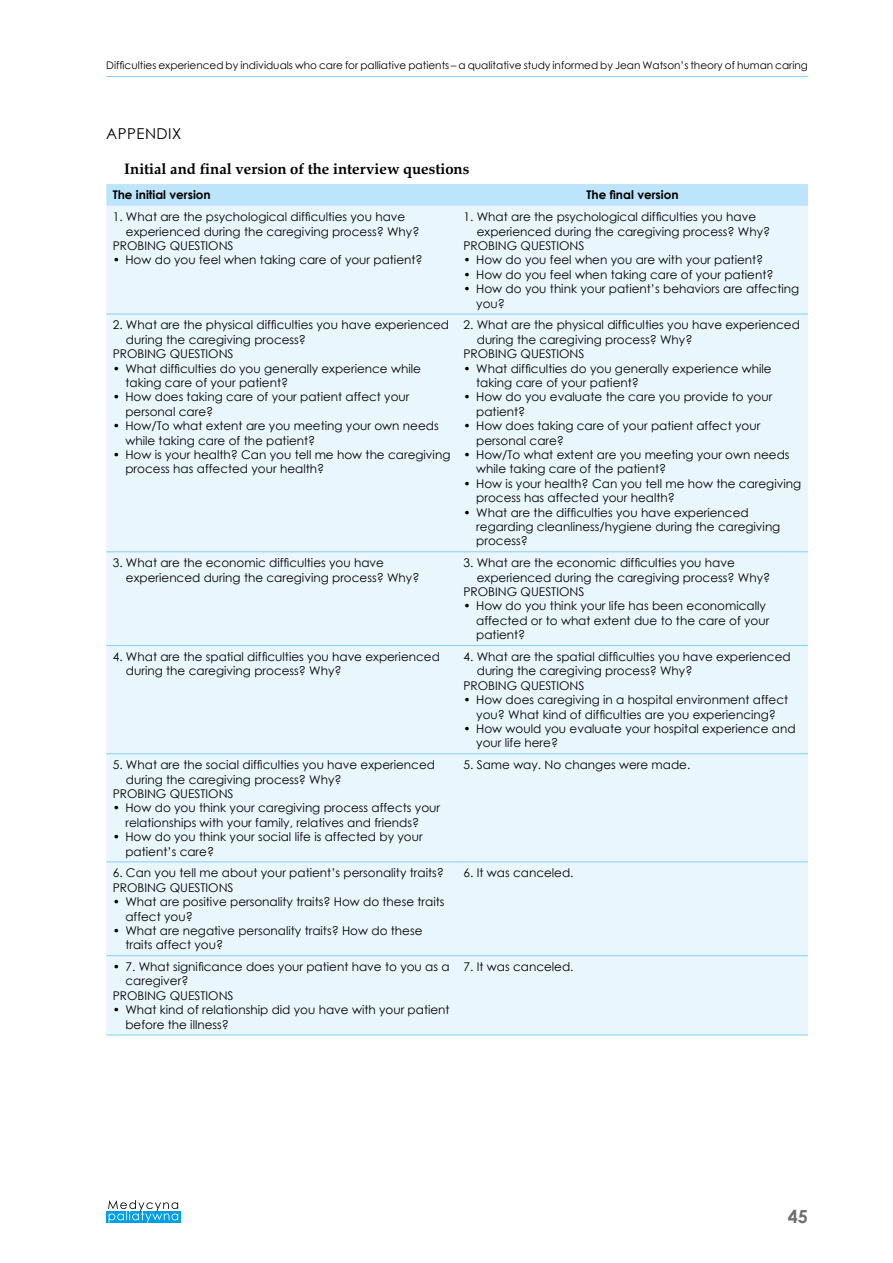
<style>
.page{position:relative;width:893px;height:1263px;background:#fff}
.page>*{position:absolute;margin:0;border:0;box-sizing:border-box;transform-origin:0 0}
.t1{font:700 18px "Century Gothic";color:#706f6f}
.t2{font:700 15px "Zapf Calligr PL";color:#000}
.t3{font:15px "Century Gothic";letter-spacing:.03em;color:#000}
.t4{font:12px/14.4px "Century Gothic";color:#000}
.t5{font:700 12px "Century Gothic";color:#000}
.t6{font:10.5px "Century Gothic";color:#000}
</style>
<div class="page">
<hr style="left:106px;top:76px;width:702px;height:1px;background:#83d0f5">
<svg style="left:106px;top:1211px;width:75px;height:11px"></svg>
<svg style="left:108px;top:1200px;width:70px;height:22px"></svg>
<div style="left:106px;top:184px;width:702px;height:22px;background:#bce4fa"></div>
<div style="left:106px;top:206px;width:702px;height:829px;background:#eaf6fe"></div>
<hr style="left:106px;top:314px;width:351px;height:1px;background:#83d0f5">
<hr style="left:457px;top:314px;width:351px;height:1px;background:#83d0f5">
<hr style="left:106px;top:551px;width:351px;height:1px;background:#83d0f5">
<hr style="left:457px;top:551px;width:351px;height:1px;background:#83d0f5">
<hr style="left:106px;top:645px;width:351px;height:1px;background:#83d0f5">
<hr style="left:457px;top:645px;width:351px;height:1px;background:#83d0f5">
<hr style="left:106px;top:753px;width:351px;height:1px;background:#83d0f5">
<hr style="left:457px;top:753px;width:351px;height:1px;background:#83d0f5">
<hr style="left:106px;top:861px;width:351px;height:1px;background:#83d0f5">
<hr style="left:457px;top:861px;width:351px;height:1px;background:#83d0f5">
<hr style="left:106px;top:955px;width:351px;height:1px;background:#83d0f5">
<hr style="left:457px;top:955px;width:351px;height:1px;background:#83d0f5">
<hr style="left:106px;top:1035px;width:351px;height:1px;background:#83d0f5">
<hr style="left:457px;top:1035px;width:351px;height:1px;background:#83d0f5">
<p class="t6" style="left:106px;top:58px;width:703px">Difficulties experienced by individuals who care for palliative patients – a qualitative study informed by Jean Watson’s theory of human caring</p>
<p class="t3" style="left:106px;top:123px;width:76px">APPENDIX</p>
<p class="t2" style="left:124px;top:159px;width:347px">Initial and final version of the interview questions</p>
<p class="t5" style="left:113px;top:186px;width:100px">The initial version</p>
<p class="t5" style="left:586px;top:186px;width:94px">The final version</p>
<p class="t4" style="left:113px;top:209px;width:294px">1. What are the psychological difficulties you have</p>
<p class="t4" style="left:126px;top:224px;width:295px">experienced during the caregiving process? Why?</p>
<p class="t4" style="left:113px;top:238px;width:122px">PROBING QUESTIONS</p>
<p class="t4" style="left:113px;top:253px;width:311px">• How do you feel when taking care of your patient?</p>
<p class="t4" style="left:463px;top:209px;width:294px">1. What are the psychological difficulties you have</p>
<p class="t4" style="left:477px;top:224px;width:295px">experienced during the caregiving process? Why?</p>
<p class="t4" style="left:463px;top:238px;width:122px">PROBING QUESTIONS</p>
<p class="t4" style="left:463px;top:253px;width:301px">• How do you feel when you are with your patient?</p>
<p class="t4" style="left:463px;top:267px;width:311px">• How do you feel when taking care of your patient?</p>
<p class="t4" style="left:476px;top:281px;width:324px;text-indent:-13px">• How do you think your patient’s behaviors are affecting you?</p>
<p class="t4" style="left:113px;top:318px;width:338px">2. What are the physical difficulties you have experienced</p>
<p class="t4" style="left:126px;top:332px;width:181px">during the caregiving process?</p>
<p class="t4" style="left:113px;top:346px;width:122px">PROBING QUESTIONS</p>
<p class="t4" style="left:125px;top:361px;width:297px;text-indent:-13px">• What difficulties do you generally experience while taking care of your patient?</p>
<p class="t4" style="left:125px;top:390px;width:286px;text-indent:-13px">• How does taking care of your patient affect your personal care?</p>
<p class="t4" style="left:125px;top:418px;width:315px;text-indent:-13px">• How/To what extent are you meeting your own needs while taking care of the patient?</p>
<p class="t4" style="left:125px;top:447px;width:326px;text-indent:-13px">• How is your health? Can you tell me how the caregiving process has affected your health?</p>
<p class="t4" style="left:463px;top:318px;width:338px">2. What are the physical difficulties you have experienced</p>
<p class="t4" style="left:477px;top:332px;width:217px">during the caregiving process? Why?</p>
<p class="t4" style="left:463px;top:346px;width:122px">PROBING QUESTIONS</p>
<p class="t4" style="left:476px;top:361px;width:297px;text-indent:-13px">• What difficulties do you generally experience while taking care of your patient?</p>
<p class="t4" style="left:476px;top:390px;width:298px;text-indent:-13px">• How do you evaluate the care you provide to your patient?</p>
<p class="t4" style="left:476px;top:418px;width:286px;text-indent:-13px">• How does taking care of your patient affect your personal care?</p>
<p class="t4" style="left:476px;top:447px;width:315px;text-indent:-13px">• How/To what extent are you meeting your own needs while taking care of the patient?</p>
<p class="t4" style="left:476px;top:476px;width:326px;text-indent:-13px">• How is your health? Can you tell me how the caregiving process has affected your health?</p>
<p class="t4" style="left:476px;top:505px;width:306px;text-indent:-13px">• What are the difficulties you have experienced regarding cleanliness/hygiene during the caregiving process?</p>
<p class="t4" style="left:126px;top:555px;width:295px;text-indent:-13px">3. What are the economic difficulties you have experienced during the caregiving process? Why?</p>
<p class="t4" style="left:463px;top:555px;width:273px">3. What are the economic difficulties you have</p>
<p class="t4" style="left:477px;top:570px;width:295px">experienced during the caregiving process? Why?</p>
<p class="t4" style="left:463px;top:584px;width:122px">PROBING QUESTIONS</p>
<p class="t4" style="left:476px;top:599px;width:295px;text-indent:-13px">• How do you think your life has been economically affected or to what extent due to the care of your patient?</p>
<p class="t4" style="left:126px;top:649px;width:315px;text-indent:-13px">4. What are the spatial difficulties you have experienced during the caregiving process? Why?</p>
<p class="t4" style="left:463px;top:649px;width:329px">4. What are the spatial difficulties you have experienced</p>
<p class="t4" style="left:477px;top:664px;width:217px">during the caregiving process? Why?</p>
<p class="t4" style="left:463px;top:678px;width:122px">PROBING QUESTIONS</p>
<p class="t4" style="left:463px;top:692px;width:326px;text-align:center">• How does caregiving in a hospital environment affect you? What kind of difficulties are you experiencing?</p>
<p class="t4" style="left:476px;top:721px;width:321px;text-indent:-13px">• How would you evaluate your hospital experience and your life here?</p>
<p class="t4" style="left:113px;top:757px;width:324px">5. What are the social difficulties you have experienced</p>
<p class="t4" style="left:126px;top:772px;width:217px">during the caregiving process? Why?</p>
<p class="t4" style="left:113px;top:786px;width:122px">PROBING QUESTIONS</p>
<p class="t4" style="left:125px;top:801px;width:316px;text-indent:-13px">• How do you think your caregiving process affects your relationships with your family, relatives and friends?</p>
<p class="t4" style="left:125px;top:829px;width:299px;text-indent:-13px">• How do you think your social life is affected by your patient’s care?</p>
<p class="t4" style="left:113px;top:865px;width:333px">6. Can you tell me about your patient’s personality traits?<br>PROBING QUESTIONS</p>
<p class="t4" style="left:125px;top:894px;width:321px;text-indent:-13px">• What are positive personality traits? How do these traits affect you?</p>
<p class="t4" style="left:125px;top:923px;width:299px;text-indent:-13px">• What are negative personality traits? How do these traits affect you?</p>
<p class="t4" style="left:113px;top:959px;width:338px">• 7. What significance does your patient have to you as a</p>
<p class="t4" style="left:125px;top:974px;width:64px">caregiver?</p>
<p class="t4" style="left:113px;top:988px;width:122px">PROBING QUESTIONS</p>
<p class="t4" style="left:125px;top:1002px;width:326px;text-indent:-13px">• What kind of relationship did you have with your patient before the illness?</p>
<p class="t4" style="left:463px;top:757px;width:228px">5. Same way. No changes were made.</p>
<p class="t4" style="left:463px;top:865px;width:112px">6. It was canceled.</p>
<p class="t4" style="left:463px;top:959px;width:112px">7. It was canceled.</p>
<h1 class="t1" style="left:788px;top:1202px;width:22px">45</h1>
</div>
